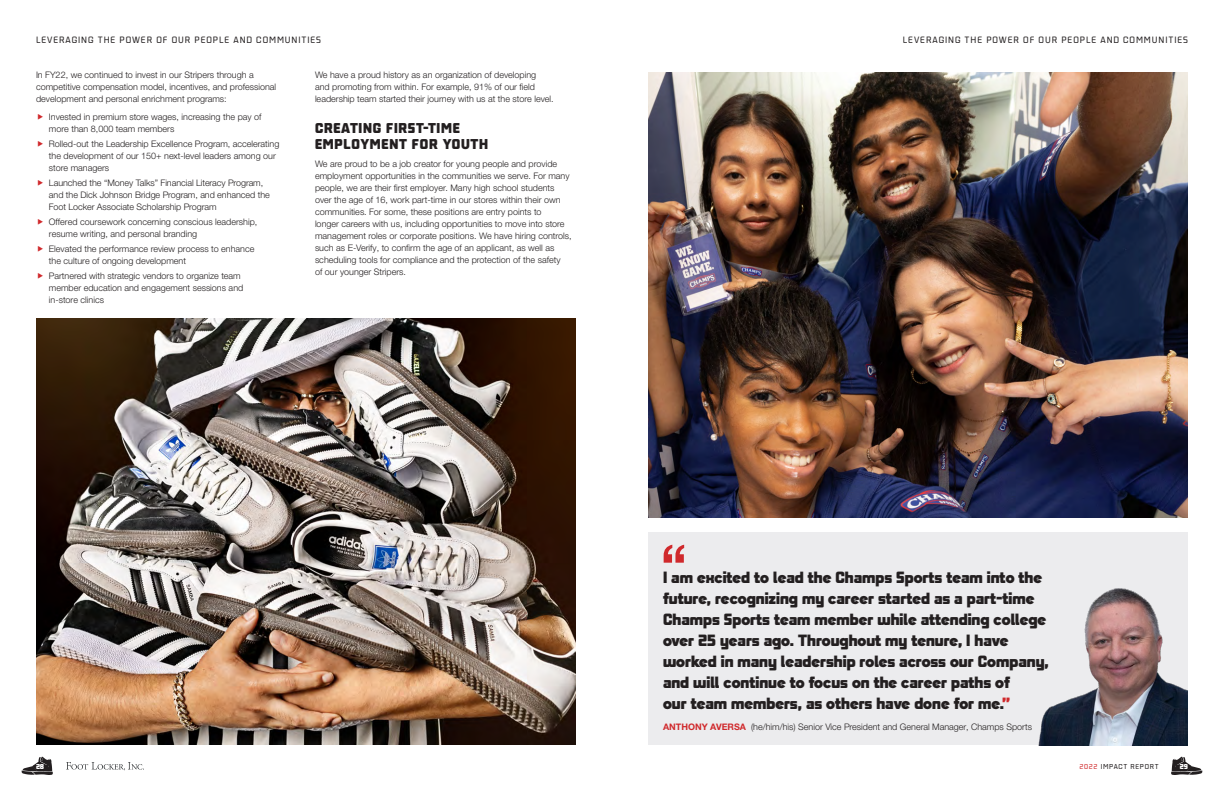
<style>
.page{position:relative;width:1224px;height:792px;background:#fff}
.page>*{position:absolute;margin:0;border:0;box-sizing:border-box;transform-origin:0 0}
.t1{font:700 60px "Nimbus San";color:#d0292c}
.t2{font:16px/21px "Foot Locker FL Classic";color:#231f20}
.H3_14pt_FL_Classic_a{font:14px/16px "Foot Locker FL Classic";letter-spacing:.05em;color:#231f20}
.Body_Copy{font:300 9px/12px "Helvetica Neue LTW1 G";color:#231f20}
.Header_Right{font:9px "Foot Locker FL Standard";letter-spacing:.1em;color:#231f20}
.Header_Left{font:9px "Foot Locker FL Standard";letter-spacing:.1em;color:#231f20}
.t3{font:7px "Foot Locker FL Standard";letter-spacing:.1em;color:#231f20}
.t4{font:7px "Foot Locker FL Classic";color:#fff}
.s1{color:#d0292c}
.s2{font-weight:700;color:#d0292c}
</style>
<div class="page">
<svg style="left:1171px;top:757px;width:31px;height:18px"></svg>
<svg style="left:22px;top:757px;width:31px;height:18px"></svg>
<svg style="left:66px;top:762px;width:78px;height:8px"></svg>
<div style="left:648px;top:533px;width:540px;height:212px;background:#ececee"></div>
<img style="left:1038px;top:588px;width:150px;height:157px">
<img style="left:36px;top:318px;width:540px;height:426px">
<img style="left:648px;top:72px;width:540px;height:446px">
<p class="Header_Left" style="left:36px;top:35px;width:287px">LEVERAGING THE POWER OF OUR PEOPLE AND COMMUNITIES</p>
<p class="Body_Copy" style="left:36px;top:69px;width:242px">In FY22, we continued to invest in our Stripers through a competitive compensation model, incentives, and professional development and personal enrichment programs:</p>
<p class="Body_Copy" style="left:49px;top:111px;width:214px">Invested in premium store wages, increasing the pay of more than 8,000 team members</p>
<p class="Body_Copy" style="left:49px;top:138px;width:232px">Rolled-out the Leadership Excellence Program, accelerating the development of our 150+ next-level leaders among our store managers</p>
<p class="Body_Copy" style="left:49px;top:177px;width:222px">Launched the “Money Talks” Financial Literacy Program, and the Dick Johnson Bridge Program, and enhanced the<br>Foot Locker Associate Scholarship Program</p>
<p class="Body_Copy" style="left:49px;top:216px;width:210px">Offered coursework concerning conscious leadership, resume writing, and personal branding</p>
<p class="Body_Copy" style="left:49px;top:243px;width:207px">Elevated the performance review process to enhance the culture of ongoing development</p>
<p class="Body_Copy" style="left:49px;top:269px;width:196px">Partnered with strategic vendors to organize team member education and engagement sessions and in-store clinics</p>
<p class="Body_Copy" style="left:315px;top:69px;width:240px">We have a proud history as an organization of developing<br>and promoting from within. For example, 91% of our field leadership team started their journey with us at the store level.</p>
<p class="H3_14pt_FL_Classic_a" style="left:315px;top:120px;width:175px">CREATING FIRST-TIME<br>EMPLOYMENT FOR YOUTH</p>
<p class="Body_Copy" style="left:315px;top:158px;width:258px">We are proud to be a job creator for young people and provide employment opportunities in the communities we serve. For many people, we are their first employer. Many high school students over the age of 16, work part-time in our stores within their own communities. For some, these positions are entry points to<br>longer careers with us, including opportunities to move into store management roles or corporate positions. We have hiring controls, such as E-Verify, to confirm the age of an applicant, as well as scheduling tools for compliance and the protection of the safety<br>of our younger Stripers.</p>
<p class="Header_Right" style="left:903px;top:35px;width:287px">LEVERAGING THE POWER OF OUR PEOPLE AND COMMUNITIES</p>
<p class="t1" style="left:660px;top:531px;width:29px">“</p>
<p class="t2" style="left:663px;top:567px;width:387px">I am excited to lead the Champs Sports team into the future, recognizing my career started as a part-time Champs Sports team member while attending college over 25 years ago. Throughout my tenure, I have worked in many leadership roles across our Company, and will continue to focus on the career paths of<br>our team members, as others have done for me.<span class="s1">”</span></p>
<p class="Body_Copy" style="left:663px;top:720px;width:371px"><span class="s2">ANTHONY AVERSA</span> (he/him/his) Senior Vice President and General Manager, Champs Sports</p>
<p class="t4" style="left:36px;top:763px;width:10px">28</p>
<p class="t3" style="left:1079px;top:763px;width:81px"><span class="s1">2022</span> IMPACT REPORT</p>
<p class="t4" style="left:1180px;top:763px;width:10px">29</p>
</div>
